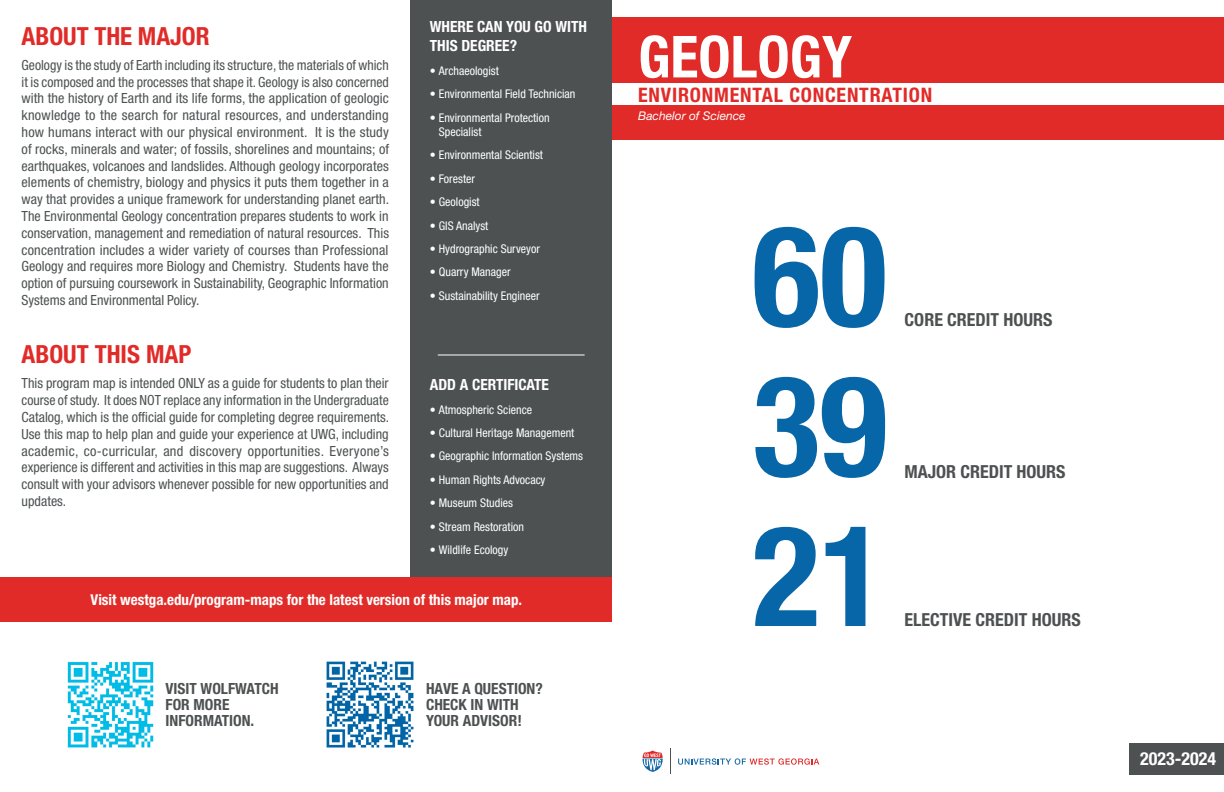
<style>
.page{position:relative;width:1224px;height:792px;background:#fff}
.page>*{position:absolute;margin:0;border:0;box-sizing:border-box;transform-origin:0 0}
.t1{font:700 condensed 140px "Helvetica Neue LT Std";color:#0766a7}
.t2{font:700 condensed 58px "Helvetica Neue LT Std";color:#fff}
.t3{font:700 condensed 25px "Helvetica Neue LT Std";color:#e12b28}
.t4{font:700 condensed 20px "Helvetica Neue LT Std";letter-spacing:.04em;color:#e12b28}
.t5{font:700 condensed 18px "Helvetica Neue LT Std";color:#4d5152}
.t6{font:700 condensed 18px "Helvetica Neue LT Std";color:#fff}
.t7{font:700 condensed 15.4px/16px "Helvetica Neue LT Std";color:#4d5152}
.t8{font:700 condensed 15.4px/18.5px "Helvetica Neue LT Std";color:#fff}
.t9{font:700 condensed 15px "Helvetica Neue LT Std";color:#fff}
.t10{font:condensed 14px/16.8px "Helvetica Neue LT Std";color:#4d5152;text-align:justify}
.t11{font:condensed 12px/14.4px "Helvetica Neue LT Std";color:#fff}
.t12{font:italic 12px "Helvetica Neue LT Std";color:#fff}
</style>
<div class="page">
<svg style="left:642px;top:750px;width:21px;height:22px"></svg>
<svg style="left:678px;top:758px;width:141px;height:7px"></svg>
<div style="left:612px;top:18px;width:612px;height:122px;background:#e12b28"></div>
<div style="left:1130px;top:743px;width:94px;height:32px;background:#4d5152"></div>
<div style="left:410px;top:0;width:202px;height:577px;background:#4d5152"></div>
<hr style="left:438px;top:354px;width:147px;height:1px;background:#fff">
<div style="left:0;top:577px;width:612px;height:45px;background:#e12b28"></div>
<img style="left:67px;top:661px;width:87px;height:87px">
<img style="left:326px;top:661px;width:88px;height:87px">
<div style="left:612px;top:83px;width:612px;height:22px;background:#fff"></div>
<p class="t8" style="left:430px;top:17px;width:159px">WHERE CAN YOU GO WITH<br>THIS DEGREE?</p>
<p class="t11" style="left:430px;top:63px;width:70px">• Archaeologist</p>
<p class="t11" style="left:430px;top:87px;width:147px">• Environmental Field Technician</p>
<p class="t11" style="left:439px;top:110px;width:112px;text-indent:-9px">• Environmental Protection<br>Specialist</p>
<p class="t11" style="left:430px;top:148px;width:115px">• Environmental Scientist</p>
<p class="t11" style="left:430px;top:171px;width:47px">• Forester</p>
<p class="t11" style="left:430px;top:195px;width:51px">• Geologist</p>
<p class="t11" style="left:430px;top:218px;width:60px">• GIS Analyst</p>
<p class="t11" style="left:430px;top:242px;width:112px">• Hydrographic Surveyor</p>
<p class="t11" style="left:430px;top:265px;width:82px">• Quarry Manager</p>
<p class="t11" style="left:430px;top:288px;width:111px">• Sustainability Engineer</p>
<p class="t3" style="left:22px;top:21px;width:190px">ABOUT THE MAJOR</p>
<p class="t10" style="left:22px;top:56px;width:369px">Geology is the study of Earth including its structure, the materials of which it is composed and the processes that shape it. Geology is also concerned with the history of Earth and its life forms, the application of geologic knowledge to the search for natural resources, and understanding how humans interact with our physical environment. It is the study of rocks, minerals and water; of fossils, shorelines and mountains; of earthquakes, volcanoes and landslides. Although geology incorporates elements of chemistry, biology and physics it puts them together in a way that provides a unique framework for understanding planet earth.<br>The Environmental Geology concentration prepares students to work in conservation, management and remediation of natural resources. This concentration includes a wider variety of courses than Professional Geology and requires more Biology and Chemistry. Students have the option of pursuing coursework in Sustainability, Geographic Information Systems and Environmental Policy.</p>
<p class="t3" style="left:22px;top:339px;width:171px">ABOUT THIS MAP</p>
<p class="t10" style="left:22px;top:375px;width:369px">This program map is intended ONLY as a guide for students to plan their course of study. It does NOT replace any information in the Undergraduate Catalog, which is the official guide for completing degree requirements.<br>Use this map to help plan and guide your experience at UWG, including academic, co-curricular, and discovery opportunities. Everyone’s experience is different and activities in this map are suggestions. Always consult with your advisors whenever possible for new opportunities and updates.</p>
<p class="t8" style="left:430px;top:375px;width:121px">ADD A CERTIFICATE</p>
<p class="t11" style="left:430px;top:402px;width:104px">• Atmospheric Science</p>
<p class="t11" style="left:430px;top:425px;width:146px">• Cultural Heritage Management</p>
<p class="t11" style="left:430px;top:449px;width:155px">• Geographic Information Systems</p>
<p class="t11" style="left:430px;top:472px;width:117px">• Human Rights Advocacy</p>
<p class="t11" style="left:430px;top:496px;width:85px">• Museum Studies</p>
<p class="t11" style="left:430px;top:519px;width:96px">• Stream Restoration</p>
<p class="t11" style="left:430px;top:542px;width:80px">• Wildlife Ecology</p>
<p class="t9" style="left:91px;top:591px;width:433px">Visit westga.edu/program-maps for the latest version of this major map.</p>
<p class="t7" style="left:166px;top:680px;width:114px">VISIT WOLFWATCH<br>FOR MORE<br>INFORMATION.</p>
<p class="t7" style="left:426px;top:680px;width:118px">HAVE A QUESTION?<br>CHECK IN WITH<br>YOUR ADVISOR!</p>
<p class="t2" style="left:638px;top:22px;width:215px">GEOLOGY</p>
<p class="t4" style="left:638px;top:82px;width:296px">ENVIRONMENTAL CONCENTRATION</p>
<p class="t12" style="left:638px;top:108px;width:109px">Bachelor of Science</p>
<p class="t1" style="left:753px;top:191px;width:136px">60</p>
<p class="t1" style="left:753px;top:341px;width:136px">39</p>
<p class="t1" style="left:753px;top:491px;width:136px">21</p>
<p class="t5" style="left:905px;top:309px;width:149px">CORE CREDIT HOURS</p>
<p class="t5" style="left:905px;top:460px;width:162px">MAJOR CREDIT HOURS</p>
<p class="t5" style="left:905px;top:609px;width:178px">ELECTIVE CREDIT HOURS</p>
<p class="t6" style="left:1140px;top:748px;width:77px">2023-2024</p>
</div>
